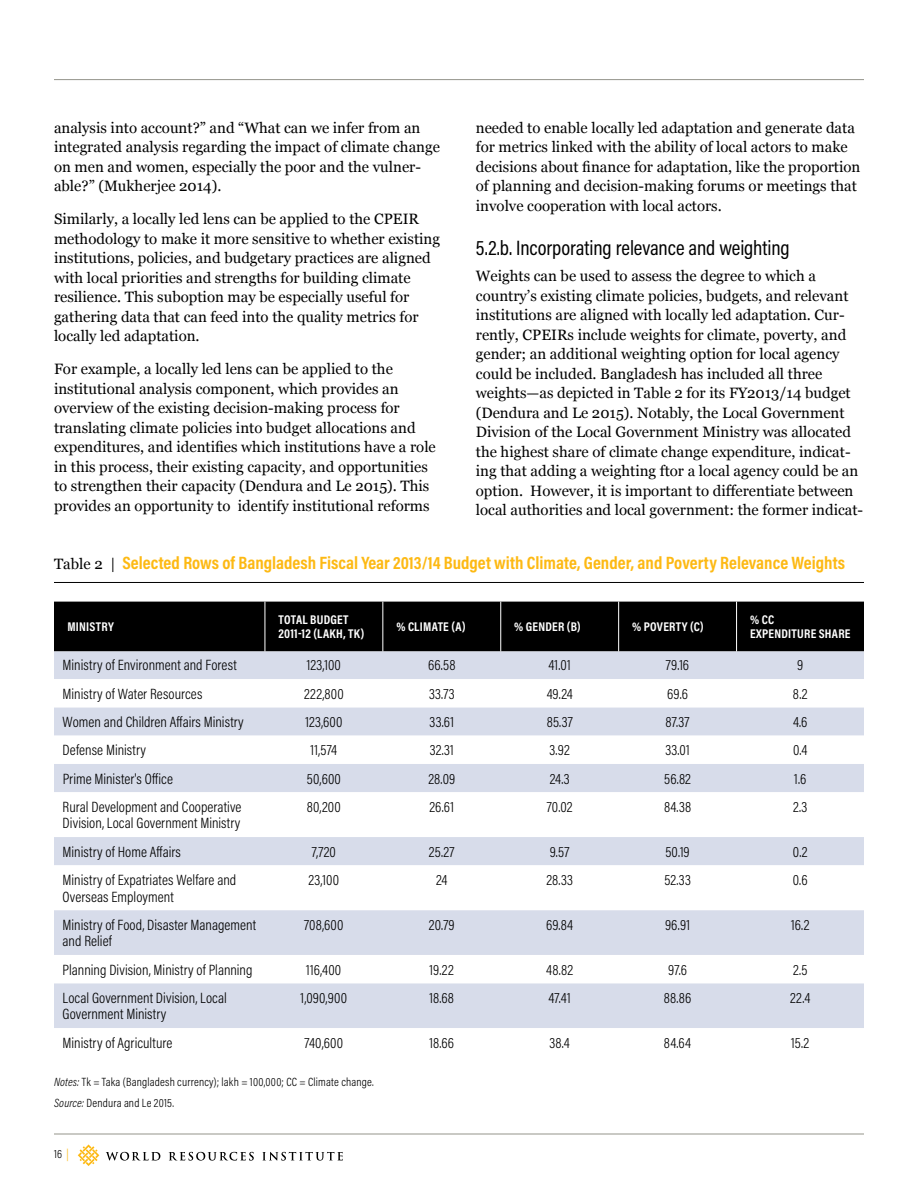
<style>
.page{position:relative;width:918px;height:1188px;background:#fff}
.page>*{position:absolute;margin:0;border:0;box-sizing:border-box;transform-origin:0 0}
.t1{font:21px "Acumin Pro Cond";letter-spacing:-.005em;color:#000}
.t2{font:700 18px "Acumin Pro Cond";color:#fdb913}
.t3{font:15px/19.5px "Georgia";color:#000}
.t4{font:300 15px/16.5px "Acumin Pro Cond";letter-spacing:.005em;color:#000}
.t5{font:700 12.75px/13.5px "Acumin Pro Cond";letter-spacing:.02em;color:#fff}
.t6{font:300 12px/21.8px "Acumin Pro Cond";letter-spacing:.015em;color:#000}
.s1{font-family:"Georgia";font-weight:400;font-size:15px;color:#000}
.s2{font-style:italic}
.s3{color:#fdb913}
</style>
<div class="page">
<hr style="left:54px;top:1134px;width:810px;height:1px;background:#94948b">
<svg style="left:78px;top:1144px;width:21px;height:22px"></svg>
<svg style="left:106px;top:1152px;width:54px;height:9px"></svg>
<svg style="left:169px;top:1152px;width:85px;height:9px"></svg>
<svg style="left:262px;top:1152px;width:81px;height:9px"></svg>
<hr style="left:54px;top:79px;width:810px;height:1px;background:#94948b">
<hr style="left:54px;top:582px;width:810px;height:1px;background:#000">
<div style="left:54px;top:602px;width:810px;height:49px;background:#000"></div>
<div style="left:54px;top:651px;width:810px;height:28px;background:#d7dcea"></div>
<svg style="left:54px;top:707px;width:810px;height:321px;fill:#d7dcea"></svg>
<hr style="left:265px;top:602px;width:1px;height:49px;background:#fff">
<hr style="left:382px;top:602px;width:1px;height:49px;background:#fff">
<hr style="left:500px;top:602px;width:1px;height:49px;background:#fff">
<hr style="left:618px;top:602px;width:1px;height:49px;background:#fff">
<hr style="left:736px;top:602px;width:1px;height:49px;background:#fff">
<p class="t3" style="left:476px;top:117px;width:386px">needed to enable locally led adaptation and generate data for metrics linked with the ability of local actors to make decisions about finance for adaptation, like the proportion of planning and decision-making forums or meetings that involve cooperation with local actors.</p>
<h1 class="t1" style="left:476px;top:234px;width:315px">5.2.b. Incorporating relevance and weighting</h1>
<p class="t3" style="left:476px;top:266px;width:389px">Weights can be used to assess the degree to which a country’s existing climate policies, budgets, and relevant institutions are aligned with locally led adaptation. Cur&shy;rently, CPEIRs include weights for climate, poverty, and gender; an additional weighting option for local agency could be included. Bangladesh has included all three weights—as depicted in Table 2 for its FY2013/14 budget (Dendura and Le 2015). Notably, the Local Government Division of the Local Government Ministry was allocated the highest share of climate change expenditure, indicat&shy;ing that adding a weighting ftor a local agency could be an option. However, it is important to differentiate between local authorities and local government: the former indicat-</p>
<p class="t2" style="left:54px;top:551px;width:793px"><span class="s1">Table 2 |</span> Selected Rows of Bangladesh Fiscal Year 2013/14 Budget with Climate, Gender, and Poverty Relevance Weights</p>
<p class="t3" style="left:54px;top:117px;width:387px">analysis into account?” and “What can we infer from an integrated analysis regarding the impact of climate change on men and women, especially the poor and the vulner&shy;able?” (Mukherjee 2014).</p>
<p class="t3" style="left:54px;top:209px;width:388px">Similarly, a locally led lens can be applied to the CPEIR methodology to make it more sensitive to whether existing institutions, policies, and budgetary practices are aligned with local priorities and strengths for building climate resilience. This suboption may be especially useful for gathering data that can feed into the quality metrics for locally led adaptation.</p>
<p class="t3" style="left:54px;top:359px;width:383px">For example, a locally led lens can be applied to the institutional analysis component, which provides an overview of the existing decision-making process for translating climate policies into budget allocations and expenditures, and identifies which institutions have a role in this process, their existing capacity, and opportunities to strengthen their capacity (Dendura and Le 2015). This provides an opportunity to identify institutional reforms</p>
<p class="t5" style="left:68px;top:620px;width:48px">MINISTRY</p>
<p class="t5" style="left:278px;top:613px;width:87px">TOTAL BUDGET<br>2011-12 (LAKH, TK)</p>
<p class="t5" style="left:396px;top:620px;width:71px">% CLIMATE (A)</p>
<p class="t5" style="left:514px;top:620px;width:68px">% GENDER (B)</p>
<p class="t5" style="left:632px;top:620px;width:73px">% POVERTY (C)</p>
<p class="t5" style="left:750px;top:613px;width:102px">% CC<br>EXPENDITURE SHARE</p>
<p class="t4" style="left:63px;top:657px;width:176px">Ministry of Environment and Forest</p>
<p class="t4" style="left:307px;top:657px;width:36px">123,100</p>
<p class="t4" style="left:428px;top:657px;width:29px">66.58</p>
<p class="t4" style="left:549px;top:657px;width:24px">41.01</p>
<p class="t4" style="left:666px;top:657px;width:25px">79.16</p>
<p class="t4" style="left:797px;top:657px;width:8px">9</p>
<p class="t4" style="left:63px;top:685px;width:141px">Ministry of Water Resources</p>
<p class="t4" style="left:304px;top:685px;width:41px">222,800</p>
<p class="t4" style="left:429px;top:685px;width:27px">33.73</p>
<p class="t4" style="left:547px;top:685px;width:28px">49.24</p>
<p class="t4" style="left:667px;top:685px;width:22px">69.6</p>
<p class="t4" style="left:793px;top:685px;width:16px">8.2</p>
<p class="t4" style="left:63px;top:713px;width:183px">Women and Children Affairs Ministry</p>
<p class="t4" style="left:305px;top:713px;width:39px">123,600</p>
<p class="t4" style="left:430px;top:713px;width:26px">33.61</p>
<p class="t4" style="left:547px;top:713px;width:27px">85.37</p>
<p class="t4" style="left:666px;top:713px;width:26px">87.37</p>
<p class="t4" style="left:793px;top:713px;width:16px">4.6</p>
<p class="t4" style="left:63px;top:742px;width:85px">Defense Ministry</p>
<p class="t4" style="left:311px;top:742px;width:28px">11,574</p>
<p class="t4" style="left:430px;top:742px;width:26px">32.31</p>
<p class="t4" style="left:550px;top:742px;width:22px">3.92</p>
<p class="t4" style="left:665px;top:742px;width:26px">33.01</p>
<p class="t4" style="left:793px;top:742px;width:16px">0.4</p>
<p class="t4" style="left:63px;top:770px;width:112px">Prime Minister's Office</p>
<p class="t4" style="left:307px;top:770px;width:35px">50,600</p>
<p class="t4" style="left:428px;top:770px;width:28px">28.09</p>
<p class="t4" style="left:550px;top:770px;width:21px">24.3</p>
<p class="t4" style="left:664px;top:770px;width:28px">56.82</p>
<p class="t4" style="left:794px;top:770px;width:14px">1.6</p>
<p class="t4" style="left:63px;top:798px;width:180px">Rural Development and Cooperative<br>Division, Local Government Ministry</p>
<p class="t4" style="left:307px;top:798px;width:35px">80,200</p>
<p class="t4" style="left:430px;top:798px;width:26px">26.61</p>
<p class="t4" style="left:547px;top:798px;width:27px">70.02</p>
<p class="t4" style="left:664px;top:798px;width:29px">84.38</p>
<p class="t4" style="left:793px;top:798px;width:16px">2.3</p>
<p class="t4" style="left:63px;top:843px;width:120px">Ministry of Home Affairs</p>
<p class="t4" style="left:312px;top:843px;width:25px">7,720</p>
<p class="t4" style="left:429px;top:843px;width:27px">25.27</p>
<p class="t4" style="left:550px;top:843px;width:21px">9.57</p>
<p class="t4" style="left:665px;top:843px;width:26px">50.19</p>
<p class="t4" style="left:793px;top:843px;width:16px">0.2</p>
<p class="t4" style="left:63px;top:871px;width:175px">Ministry of Expatriates Welfare and<br>Overseas Employment</p>
<p class="t4" style="left:309px;top:871px;width:32px">23,100</p>
<p class="t4" style="left:436px;top:871px;width:13px">24</p>
<p class="t4" style="left:546px;top:871px;width:28px">28.33</p>
<p class="t4" style="left:664px;top:871px;width:28px">52.33</p>
<p class="t4" style="left:793px;top:871px;width:16px">0.6</p>
<p class="t4" style="left:63px;top:916px;width:195px">Ministry of Food, Disaster Management and Relief</p>
<p class="t4" style="left:304px;top:916px;width:41px">708,600</p>
<p class="t4" style="left:429px;top:916px;width:27px">20.79</p>
<p class="t4" style="left:546px;top:916px;width:29px">69.84</p>
<p class="t4" style="left:665px;top:916px;width:27px">96.91</p>
<p class="t4" style="left:791px;top:916px;width:20px">16.2</p>
<p class="t4" style="left:63px;top:961px;width:191px">Planning Division, Ministry of Planning</p>
<p class="t4" style="left:306px;top:961px;width:37px">116,400</p>
<p class="t4" style="left:430px;top:961px;width:26px">19.22</p>
<p class="t4" style="left:546px;top:961px;width:28px">48.82</p>
<p class="t4" style="left:668px;top:961px;width:20px">97.6</p>
<p class="t4" style="left:793px;top:961px;width:16px">2.5</p>
<p class="t4" style="left:63px;top:989px;width:166px">Local Government Division, Local<br>Government Ministry</p>
<p class="t4" style="left:301px;top:989px;width:48px">1,090,900</p>
<p class="t4" style="left:429px;top:989px;width:26px">18.68</p>
<p class="t4" style="left:549px;top:989px;width:24px">47.41</p>
<p class="t4" style="left:664px;top:989px;width:29px">88.86</p>
<p class="t4" style="left:790px;top:989px;width:22px">22.4</p>
<p class="t4" style="left:63px;top:1034px;width:111px">Ministry of Agriculture</p>
<p class="t4" style="left:305px;top:1034px;width:40px">740,600</p>
<p class="t4" style="left:429px;top:1034px;width:26px">18.66</p>
<p class="t4" style="left:549px;top:1034px;width:22px">38.4</p>
<p class="t4" style="left:664px;top:1034px;width:29px">84.64</p>
<p class="t4" style="left:791px;top:1034px;width:20px">15.2</p>
<p class="t6" style="left:54px;top:1070px;width:321px"><span class="s2">Notes:</span> Tk = Taka (Bangladesh currency); lakh = 100,000; CC = Climate change.<br><span class="s2">Source:</span> Dendura and Le 2015.</p>
<p class="t6" style="left:54px;top:1143px;width:16px">16 <span class="s3">|</span></p>
</div>
